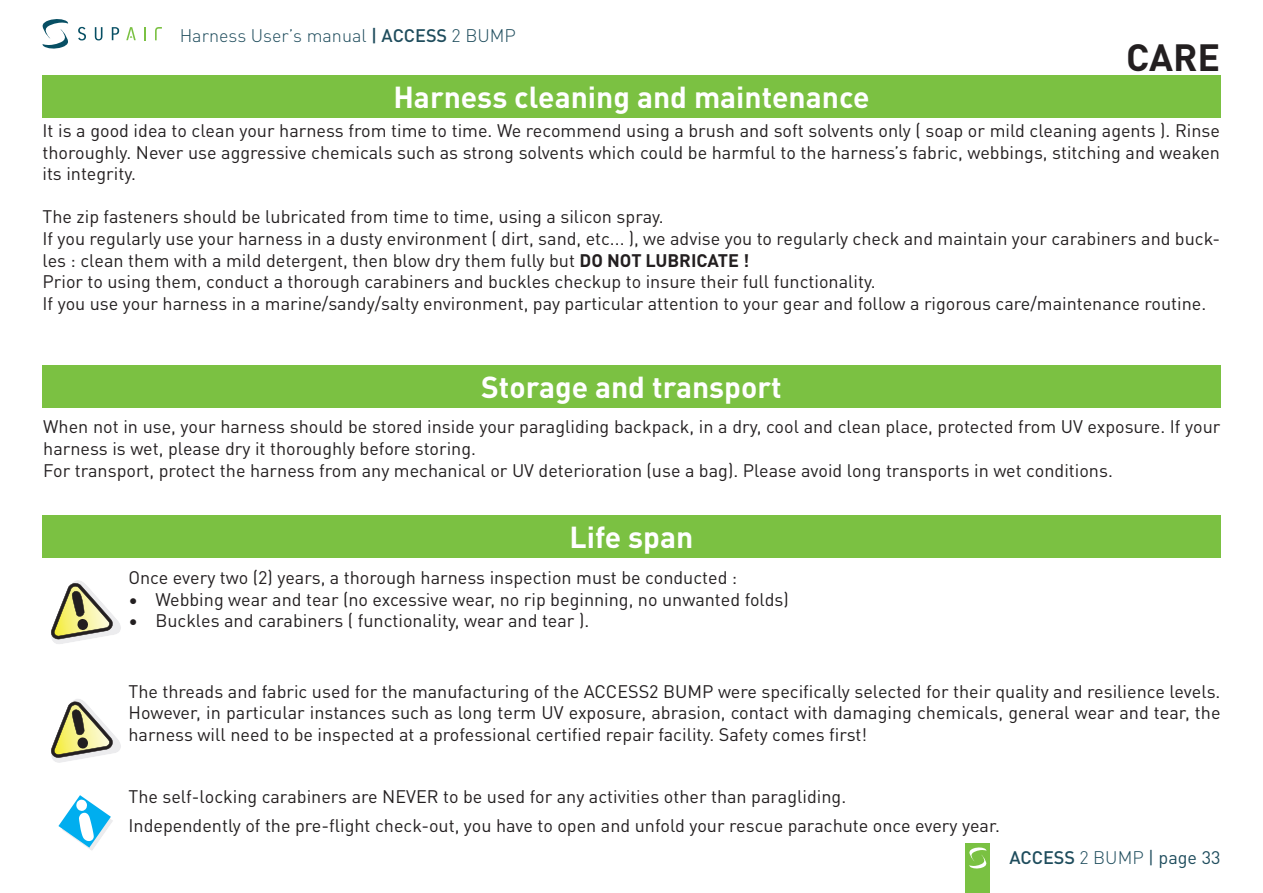
<style>
.page{position:relative;width:1263px;height:893px;background:#fff}
.page>*{position:absolute;margin:0;border:0;box-sizing:border-box;transform-origin:0 0}
.Titre_1{font:700 37.5px "DINOT";color:#231f20}
.t1{font:700 30px "DINOT";color:#fff}
.Texte{font:18px/21.6px "DINOT";color:#231f20;text-align:justify}
.t2{font:300 18px "DINOT";color:#1f4d5d}
.t3{font:18px "DINOT";color:#1f4d5d}
.s1{font-weight:500}
.s2{font-weight:700}
.s3{font-weight:300}
</style>
<div class="page">
<svg style="left:42px;top:19px;width:27px;height:30px"></svg>
<svg style="left:78px;top:27px;width:8px;height:13px"></svg>
<svg style="left:95px;top:27px;width:7px;height:13px"></svg>
<svg style="left:112px;top:27px;width:7px;height:13px"></svg>
<svg style="left:155px;top:27px;width:7px;height:13px"></svg>
<svg style="left:144px;top:27px;width:2px;height:13px"></svg>
<svg style="left:126px;top:27px;width:10px;height:13px"></svg>
<div style="left:966px;top:844px;width:24px;height:49px;background:#7ac142"></div>
<svg style="left:969px;top:847px;width:18px;height:22px"></svg>
<svg style="left:51px;top:580px;width:70px;height:64px"></svg>
<svg style="left:51px;top:699px;width:70px;height:64px"></svg>
<svg style="left:58px;top:795px;width:55px;height:55px"></svg>
<div style="left:42px;top:75px;width:1178px;height:43px;background:#7bc142"></div>
<div style="left:42px;top:365px;width:1178px;height:43px;background:#7bc142"></div>
<div style="left:42px;top:515px;width:1178px;height:43px;background:#7bc142"></div>
<p class="t2" style="left:180px;top:22px;width:338px">Harness User’s manual <span class="s1">| ACCESS</span> 2 BUMP</p>
<p class="t1" style="left:393px;top:74px;width:478px">Harness cleaning and maintenance</p>
<p class="Titre_1" style="left:1126px;top:28px;width:95px">CARE</p>
<p class="Texte" style="left:43px;top:118px;width:1179px">It is a good idea to clean your harness from time to time. We recommend using a brush and soft solvents only ( soap or mild cleaning agents ). Rinse thoroughly. Never use aggressive chemicals such as strong solvents which could be harmful to the harness’s fabric, webbings, stitching and weaken its integrity.</p>
<p class="Texte" style="left:43px;top:205px;width:623px">The zip fasteners should be lubricated from time to time, using a silicon spray.</p>
<p class="Texte" style="left:43px;top:226px;width:1179px">If you regularly use your harness in a dusty environment ( dirt, sand, etc... ), we advise you to regularly check and maintain your carabiners and buck&shy;les : clean them with a mild detergent, then blow dry them fully but <span class="s2">DO NOT LUBRICATE !</span></p>
<p class="Texte" style="left:43px;top:269px;width:835px">Prior to using them, conduct a thorough carabiners and buckles checkup to insure their full functionality.</p>
<p class="Texte" style="left:43px;top:291px;width:1165px">If you use your harness in a marine/sandy/salty environment, pay particular attention to your gear and follow a rigorous care/maintenance routine.</p>
<p class="t1" style="left:481px;top:364px;width:302px">Storage and transport</p>
<p class="Texte" style="left:43px;top:415px;width:1178px">When not in use, your harness should be stored inside your paragliding backpack, in a dry, cool and clean place, protected from UV exposure. If your harness is wet, please dry it thoroughly before storing.</p>
<p class="Texte" style="left:43px;top:458px;width:1071px">For transport, protect the harness from any mechanical or UV deterioration (use a bag). Please avoid long transports in wet conditions.</p>
<p class="t1" style="left:570px;top:514px;width:125px">Life span</p>
<p class="Texte" style="left:128px;top:565px;width:610px">Once every two (2) years, a thorough harness inspection must be conducted :</p>
<p class="Texte" style="left:128px;top:587px;width:662px">• Webbing wear and tear (no excessive wear, no rip beginning, no unwanted folds)</p>
<p class="Texte" style="left:128px;top:609px;width:462px">• Buckles and carabiners ( functionality, wear and tear ).</p>
<p class="Texte" style="left:128px;top:679px;width:1093px">The threads and fabric used for the manufacturing of the ACCESS2 BUMP were specifically selected for their quality and resilience levels.<br>However, in particular instances such as long term UV exposure, abrasion, contact with damaging chemicals, general wear and tear, the harness will need to be inspected at a professional certified repair facility. Safety comes first!</p>
<p class="Texte" style="left:128px;top:784px;width:719px">The self-locking carabiners are NEVER to be used for any activities other than paragliding.</p>
<p class="Texte" style="left:128px;top:814px;width:873px">Independently of the pre-flight check-out, you have to open and unfold your rescue parachute once every year.</p>
<p class="t3" style="left:1009px;top:844px;width:213px"><span class="s1">ACCESS</span> <span class="s3">2 BUMP</span> | page 33</p>
</div>
